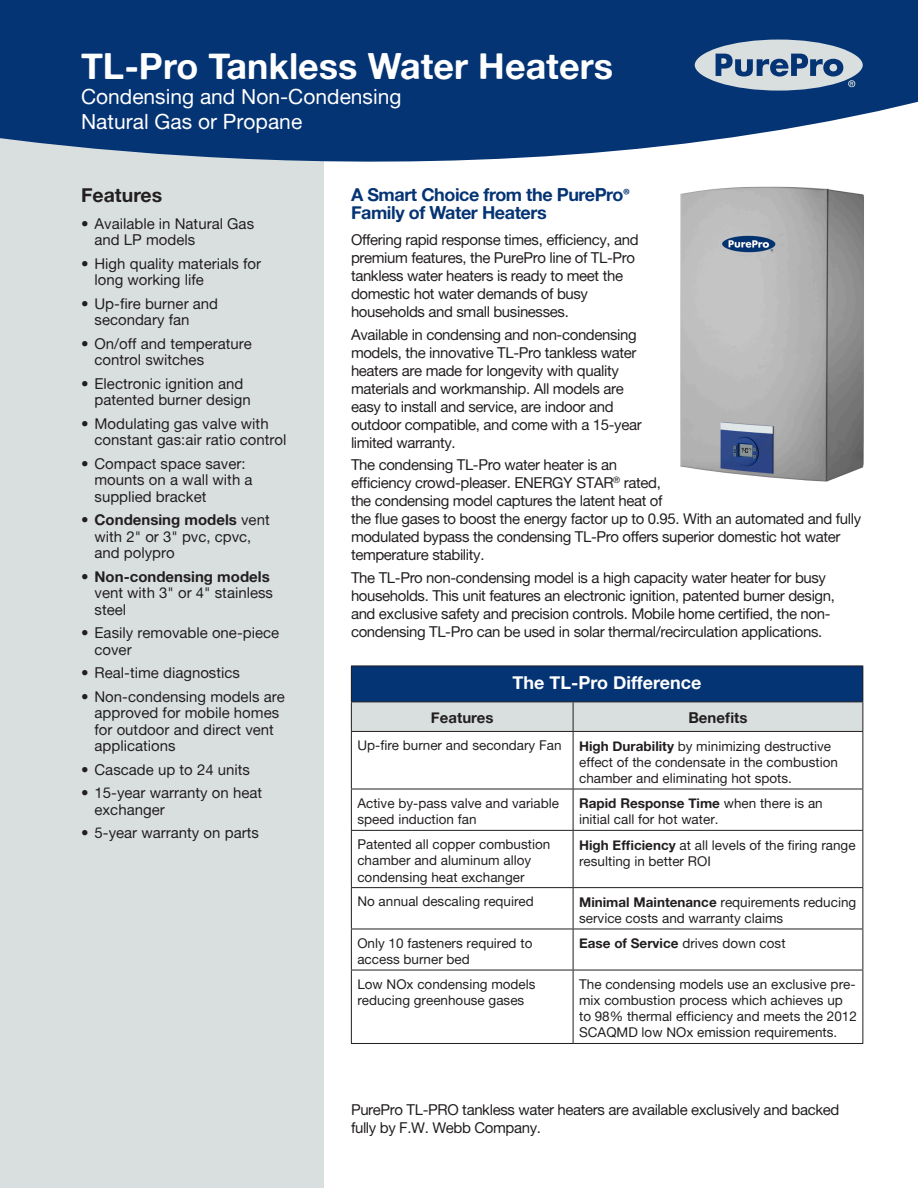
<style>
.page{position:relative;width:918px;height:1188px;background:#fff}
.page>*{position:absolute;margin:0;border:0;box-sizing:border-box;transform-origin:0 0}
.Header_in_Swoop{font:36px "Alte Haas Grotesk Bold";color:#fff}
.Header_in_Swoop-2{font:21px/25.2px "Alte Haas Grotesk";color:#fff}
.Features_Header{font:19.5px "Alte Haas Grotesk Bold";color:#231f20}
.Body_text{font:18px/18px "Alte Haas Grotesk Bold";letter-spacing:-.025em;color:#053474}
.Features_Header-2{font:18px "Alte Haas Grotesk Bold";color:#fff}
.Body_text-2{font:15px/18px "Alte Haas Grotesk";letter-spacing:-.025em;color:#231f20}
.Features_bulleted_li{font:15px/16.5px "Alte Haas Grotesk";color:#231f20}
.Features_Header-3{font:15px "Alte Haas Grotesk Bold";color:#231f20}
.boxed_text{font:13.5px/16.2px "Alte Haas Grotesk";color:#231f20}
.s1{font-family:"Alte Haas Grotesk Bold"}
.s2{font-family:"Myriad Pro";font-weight:700;font-stretch:condensed}
</style>
<div class="page">
<div style="left:0;top:130px;width:324px;height:1058px;background:#d9dfdf"></div>
<svg style="left:0;top:0;width:918px;height:162px;background:#1c4780"></svg>
<svg style="left:695px;top:40px;width:168px;height:51px;background:#869cb5"></svg>
<div style="left:351px;top:666px;width:512px;height:36px;background:#053474"></div>
<svg style="left:352px;top:732px;width:510px;height:311px"></svg>
<hr style="left:351px;top:666px;width:222px;height:1px;background:#231f20">
<hr style="left:351px;top:666px;width:1px;height:36px;background:#231f20">
<hr style="left:573px;top:666px;width:290px;height:1px;background:#231f20">
<hr style="left:862px;top:666px;width:1px;height:36px;background:#231f20">
<svg style="left:351px;top:702px;width:512px;height:29px;background:#d5dbdb"></svg>
<hr style="left:351px;top:731px;width:222px;height:1px;background:#231f20">
<hr style="left:351px;top:732px;width:1px;height:57px;background:#231f20">
<hr style="left:573px;top:731px;width:290px;height:1px;background:#231f20">
<hr style="left:573px;top:732px;width:1px;height:57px;background:#231f20">
<hr style="left:862px;top:732px;width:1px;height:57px;background:#231f20">
<hr style="left:351px;top:789px;width:222px;height:1px;background:#231f20">
<hr style="left:351px;top:789px;width:1px;height:41px;background:#231f20">
<hr style="left:573px;top:789px;width:290px;height:1px;background:#231f20">
<hr style="left:573px;top:789px;width:1px;height:41px;background:#231f20">
<hr style="left:862px;top:789px;width:1px;height:41px;background:#231f20">
<hr style="left:351px;top:830px;width:222px;height:1px;background:#231f20">
<hr style="left:351px;top:831px;width:1px;height:56px;background:#231f20">
<hr style="left:573px;top:830px;width:290px;height:1px;background:#231f20">
<hr style="left:573px;top:831px;width:1px;height:56px;background:#231f20">
<hr style="left:862px;top:831px;width:1px;height:56px;background:#231f20">
<hr style="left:351px;top:887px;width:222px;height:1px;background:#231f20">
<hr style="left:351px;top:888px;width:1px;height:41px;background:#231f20">
<hr style="left:573px;top:887px;width:290px;height:1px;background:#231f20">
<hr style="left:573px;top:888px;width:1px;height:41px;background:#231f20">
<hr style="left:862px;top:888px;width:1px;height:41px;background:#231f20">
<hr style="left:351px;top:929px;width:222px;height:1px;background:#231f20">
<hr style="left:351px;top:929px;width:1px;height:41px;background:#231f20">
<hr style="left:573px;top:929px;width:290px;height:1px;background:#231f20">
<hr style="left:573px;top:929px;width:1px;height:41px;background:#231f20">
<hr style="left:862px;top:929px;width:1px;height:41px;background:#231f20">
<hr style="left:351px;top:970px;width:222px;height:1px;background:#231f20">
<hr style="left:351px;top:970px;width:1px;height:73px;background:#231f20">
<hr style="left:573px;top:970px;width:290px;height:1px;background:#231f20">
<hr style="left:573px;top:970px;width:1px;height:73px;background:#231f20">
<hr style="left:862px;top:970px;width:1px;height:73px;background:#231f20">
<hr style="left:351px;top:1043px;width:222px;height:1px;background:#231f20">
<hr style="left:573px;top:1043px;width:290px;height:1px;background:#231f20">
<img style="left:680px;top:186px;width:184px;height:296px">
<p class="Header_in_Swoop" style="left:81px;top:43px;width:534px">TL-Pro Tankless Water Heaters</p>
<p class="Header_in_Swoop-2" style="left:81px;top:83px;width:322px">Condensing and Non-Condensing<br>Natural Gas or Propane</p>
<p class="Features_Header" style="left:81px;top:183px;width:83px">Features</p>
<p class="Features_bulleted_li" style="left:94px;top:215px;width:161px;text-indent:-14px">• Available in Natural Gas and LP models</p>
<p class="Features_bulleted_li" style="left:94px;top:255px;width:168px;text-indent:-14px">• High quality materials for long working life</p>
<p class="Features_bulleted_li" style="left:94px;top:295px;width:125px;text-indent:-14px">• Up-fire burner and secondary fan</p>
<p class="Features_bulleted_li" style="left:94px;top:335px;width:159px;text-indent:-14px">• On/off and temperature control switches</p>
<p class="Features_bulleted_li" style="left:94px;top:375px;width:158px;text-indent:-14px">• Electronic ignition and patented burner design</p>
<p class="Features_bulleted_li" style="left:94px;top:415px;width:193px;text-indent:-14px">• Modulating gas valve with constant gas:air ratio control</p>
<p class="Features_bulleted_li" style="left:94px;top:455px;width:160px;text-indent:-14px">• Compact space saver: mounts on a wall with a supplied bracket</p>
<p class="Features_bulleted_li" style="left:94px;top:511px;width:177px;text-indent:-14px">• <span class="s1">Condensing models</span> vent with 2" or 3" pvc, cpvc, and polypro</p>
<p class="Features_bulleted_li" style="left:94px;top:568px;width:180px;text-indent:-14px">• <span class="s1">Non-condensing models </span>vent with 3" or 4" stainless steel</p>
<p class="Features_bulleted_li" style="left:94px;top:624px;width:186px;text-indent:-14px">• Easily removable one-piece cover</p>
<p class="Features_bulleted_li" style="left:81px;top:665px;width:161px">• Real-time diagnostics</p>
<p class="Features_bulleted_li" style="left:94px;top:688px;width:192px;text-indent:-14px">• Non-condensing models are approved for mobile homes for outdoor and direct vent applications</p>
<p class="Features_bulleted_li" style="left:81px;top:761px;width:171px">• Cascade up to 24 units</p>
<p class="Features_bulleted_li" style="left:94px;top:785px;width:169px;text-indent:-14px">• 15-year warranty on heat exchanger</p>
<p class="Features_bulleted_li" style="left:81px;top:825px;width:179px">• 5-year warranty on parts</p>
<p class="Body_text" style="left:351px;top:185px;width:280px">A Smart Choice from the PurePro<span class="s2">®<br></span>Family of Water Heaters</p>
<p class="Body_text-2" style="left:351px;top:231px;width:289px">Offering rapid response times, efficiency, and premium features, the PurePro line of TL-Pro tankless water heaters is ready to meet the domestic hot water demands of busy households and small businesses.</p>
<p class="Body_text-2" style="left:351px;top:325px;width:292px">Available in condensing and non-condensing models, the innovative TL-Pro tankless water heaters are made for longevity with quality materials and workmanship. All models are easy to install and service, are indoor and outdoor compatible, and come with a 15-year limited warranty.</p>
<p class="Body_text-2" style="left:351px;top:456px;width:512px">The condensing TL-Pro water heater is an<br>efficiency crowd-pleaser. ENERGY STAR<sup>®</sup> rated,<br>the condensing model captures the latent heat of<br>the flue gases to boost the energy factor up to 0.95. With an automated and fully modulated bypass the condensing TL-Pro offers superior domestic hot water temperature stability.</p>
<p class="Body_text-2" style="left:351px;top:568px;width:486px">The TL-Pro non-condensing model is a high capacity water heater for busy households. This unit features an electronic ignition, patented burner design, and exclusive safety and precision controls. Mobile home certified, the non&shy;condensing TL-Pro can be used in solar thermal/recirculation applications.</p>
<p class="Features_Header-2" style="left:513px;top:672px;width:191px">The TL-Pro Difference</p>
<p class="Features_Header-3" style="left:431px;top:708px;width:64px">Features</p>
<p class="Features_Header-3" style="left:688px;top:708px;width:61px">Benefits</p>
<p class="boxed_text" style="left:357px;top:737px;width:206px">Up-fire burner and secondary Fan</p>
<p class="boxed_text" style="left:579px;top:738px;width:260px"><span class="s1">High Durability</span> by minimizing destructive effect of the condensate in the combustion chamber and eliminating hot spots.</p>
<p class="boxed_text" style="left:357px;top:795px;width:203px">Active by-pass valve and variable speed induction fan</p>
<p class="boxed_text" style="left:579px;top:795px;width:245px"><span class="s1">Rapid Response Time</span> when there is an initial call for hot water.</p>
<p class="boxed_text" style="left:357px;top:836px;width:195px">Patented all copper combustion chamber and aluminum alloy condensing heat exchanger</p>
<p class="boxed_text" style="left:579px;top:836px;width:278px"><span class="s1">High Efficiency</span> at all levels of the firing range resulting in better ROI</p>
<p class="boxed_text" style="left:357px;top:893px;width:178px">No annual descaling required</p>
<p class="boxed_text" style="left:579px;top:894px;width:279px"><span class="s1">Minimal Maintenance</span> requirements reducing service costs and warranty claims</p>
<p class="boxed_text" style="left:357px;top:935px;width:177px">Only 10 fasteners required to access burner bed</p>
<p class="boxed_text" style="left:579px;top:935px;width:208px"><span class="s1">Ease of Service</span> drives down cost</p>
<p class="boxed_text" style="left:357px;top:976px;width:180px">Low NOx condensing models reducing greenhouse gases</p>
<p class="boxed_text" style="left:579px;top:976px;width:279px">The condensing models use an exclusive pre&shy;mix combustion process which achieves up to 98% thermal efficiency and meets the 2012<br>SCAQMD low NOx emission requirements.</p>
<p class="Body_text-2" style="left:351px;top:1101px;width:490px">PurePro TL-PRO tankless water heaters are available exclusively and backed fully by F.W. Webb Company.</p>
</div>
